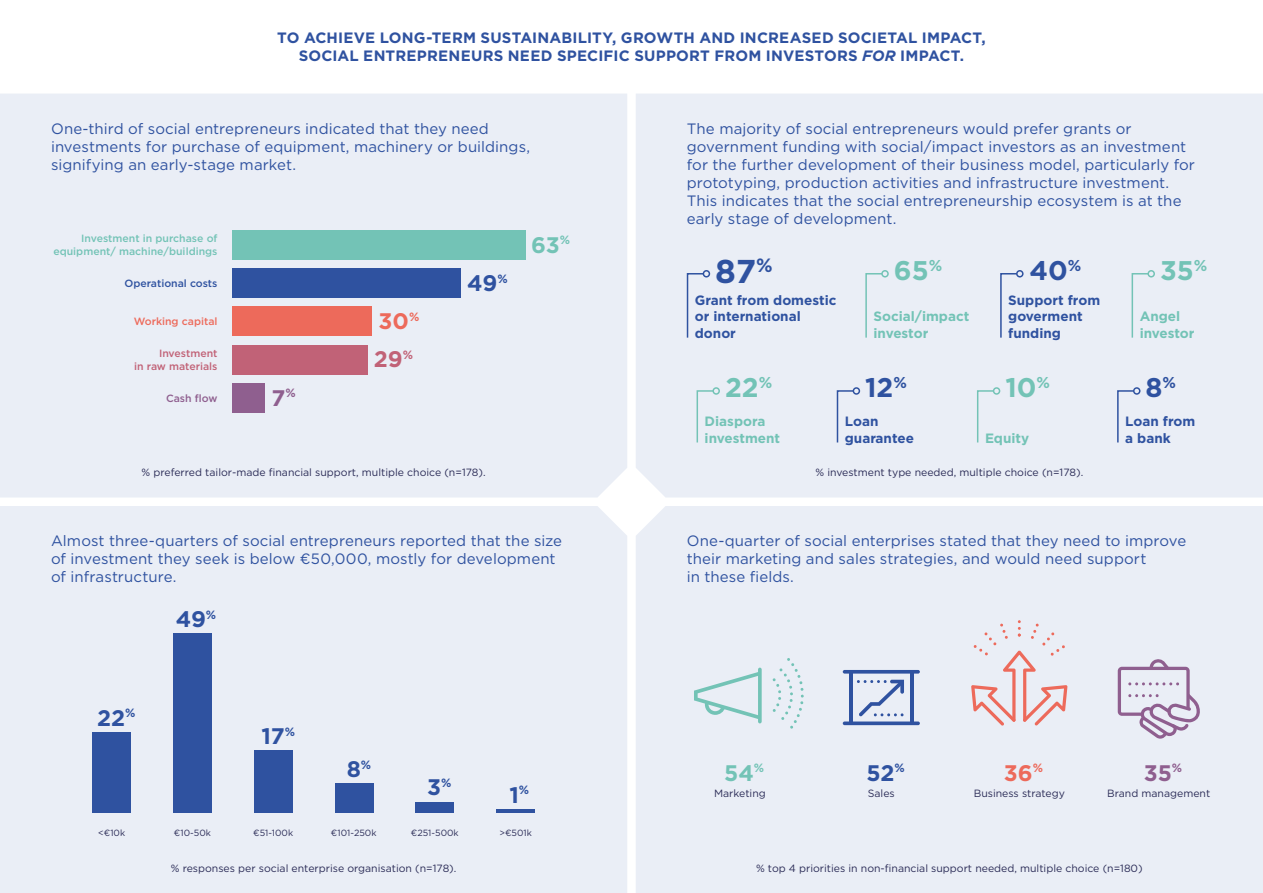
<style>
.page{position:relative;width:1263px;height:893px;background:#fff}
.page>*{position:absolute;margin:0;border:0;box-sizing:border-box;transform-origin:0 0}
.t1{font:700 33px "Gotham";color:#2f52a0}
.t2{font:700 27px "Gotham";color:#73c3b6}
.t3{font:700 27px "Gotham";color:#2f52a0}
.t4{font:700 22.5px "Gotham";letter-spacing:-.01em;color:#2f52a0}
.t5{font:700 22.5px/38.2px "Gotham";color:#ed6a5b}
.t6{font:700 22.5px "Gotham";color:#73c3b6}
.t7{font:700 22.5px "Gotham";color:#8f5f8f}
.t8{font:15px/18px "Gotham";letter-spacing:.005em;color:#2f52a0}
.t9{font:700 15px/18px "Gotham";letter-spacing:.015em;color:#2f52a0;text-align:center}
.t10{font:700 13.5px/16.2px "Gotham";color:#2f52a0}
.t11{font:700 13.5px/16.2px "Gotham";color:#73c3b6}
.t12{font:10.5px "Gotham";color:#2b2c57}
.t13{font:500 10.5px/12.6px "Gotham";color:#73c3b6;text-align:right}
.t14{font:500 10.5px/12.6px "Gotham";color:#c16277;text-align:right}
.t15{font:500 10.5px "Gotham";color:#2f52a0}
.t16{font:500 10.5px "Gotham";color:#ed6a5b}
.t17{font:500 10.5px "Gotham";color:#8f5f8f}
.t18{font:9px "Gotham";color:#2b2c57}
.s1{font-style:italic}
.s2{color:#c16277}
</style>
<div class="page">
<div style="left:636px;top:94px;width:627px;height:403px;background:#eaeef6"></div>
<div style="left:0;top:94px;width:627px;height:403px;background:#eaeef6"></div>
<div style="left:636px;top:506px;width:627px;height:387px;background:#eaeef6"></div>
<div style="left:0;top:506px;width:627px;height:387px;background:#eaeef6"></div>
<div style="left:232px;top:230px;width:294px;height:30px;background:#73c3b6"></div>
<div style="left:232px;top:268px;width:229px;height:30px;background:#2f52a0"></div>
<div style="left:232px;top:306px;width:140px;height:30px;background:#ed6a5b"></div>
<div style="left:232px;top:345px;width:136px;height:29px;background:#c16277"></div>
<div style="left:232px;top:383px;width:33px;height:30px;background:#8f5f8f"></div>
<svg style="left:865px;top:272px;width:18px;height:67px"></svg>
<div style="left:881px;top:270px;width:8px;height:8px;border:2px solid #73c3b6;border-radius:50%"></div>
<svg style="left:999px;top:272px;width:19px;height:67px"></svg>
<div style="left:1016px;top:270px;width:7px;height:8px;border:2px solid #2f52a0;border-radius:50%"></div>
<svg style="left:686px;top:272px;width:19px;height:67px"></svg>
<div style="left:703px;top:270px;width:7px;height:8px;border:2px solid #2f52a0;border-radius:50%"></div>
<svg style="left:1131px;top:272px;width:19px;height:67px"></svg>
<div style="left:1147px;top:270px;width:8px;height:8px;border:2px solid #73c3b6;border-radius:50%"></div>
<svg style="left:696px;top:389px;width:19px;height:55px"></svg>
<div style="left:712px;top:387px;width:8px;height:8px;border:2px solid #73c3b6;border-radius:50%"></div>
<svg style="left:976px;top:389px;width:19px;height:55px"></svg>
<div style="left:993px;top:387px;width:7px;height:8px;border:2px solid #73c3b6;border-radius:50%"></div>
<svg style="left:836px;top:389px;width:19px;height:55px"></svg>
<div style="left:853px;top:387px;width:7px;height:8px;border:2px solid #2f52a0;border-radius:50%"></div>
<svg style="left:1116px;top:389px;width:19px;height:55px"></svg>
<div style="left:1133px;top:387px;width:7px;height:8px;border:2px solid #2f52a0;border-radius:50%"></div>
<div style="left:173px;top:633px;width:39px;height:180px;background:#2f52a0"></div>
<div style="left:92px;top:732px;width:39px;height:81px;background:#2f52a0"></div>
<div style="left:254px;top:750px;width:38px;height:63px;background:#2f52a0"></div>
<div style="left:335px;top:783px;width:38px;height:30px;background:#2f52a0"></div>
<div style="left:416px;top:802px;width:38px;height:11px;background:#2f52a0"></div>
<hr style="left:496px;top:809px;width:39px;height:4px;background:#2f52a0">
<svg style="left:758px;top:668px;width:4px;height:55px"></svg>
<svg style="left:694px;top:672px;width:66px;height:47px;background:#d0e4e8"></svg>
<svg style="left:772px;top:658px;width:32px;height:71px;background:#e0eaf1"></svg>
<svg style="left:971px;top:620px;width:96px;height:105px;background:#eadade"></svg>
<svg style="left:1118px;top:659px;width:82px;height:80px;background:#d5cdde"></svg>
<svg style="left:843px;top:670px;width:77px;height:4px"></svg>
<svg style="left:843px;top:721px;width:77px;height:4px"></svg>
<hr style="left:849px;top:671px;width:3px;height:52px;background:#2f52a0">
<hr style="left:910px;top:671px;width:4px;height:52px;background:#2f52a0">
<svg style="left:857px;top:680px;width:47px;height:36px;background:#c4cee4"></svg>
<p class="t9" style="left:277px;top:30px;width:710px">TO ACHIEVE LONG-TERM SUSTAINABILITY, GROWTH AND INCREASED SOCIETAL IMPACT,<br>SOCIAL ENTREPRENEURS NEED SPECIFIC SUPPORT FROM INVESTORS <span class="s1">FOR</span> IMPACT.</p>
<p class="t8" style="left:51px;top:120px;width:481px">One-third of social entrepreneurs indicated that they need investments for purchase of equipment, machinery or buildings, signifying an early-stage market.</p>
<p class="t13" style="left:53px;top:233px;width:166px">Investment in purchase of equipment/ machine/buildings</p>
<p class="t15" style="left:125px;top:278px;width:95px">Operational costs</p>
<p class="t16" style="left:134px;top:317px;width:85px">Working capital</p>
<p class="t14" style="left:134px;top:347px;width:85px">Investment<br>in raw materials</p>
<p class="t17" style="left:166px;top:393px;width:53px">Cash flow</p>
<h3 class="t7" style="left:271px;top:388px;width:26px">7<sup>%</sup></h3>
<h3 class="t5" style="left:374px;top:303px;width:47px">30<sup>%<br></sup><span class="s2">29</span><sup>%</sup></h3>
<h3 class="t4" style="left:467px;top:273px;width:42px">49<sup>%</sup></h3>
<h3 class="t6" style="left:531px;top:235px;width:40px">63<sup>%</sup></h3>
<p class="t8" style="left:687px;top:120px;width:510px">The majority of social entrepreneurs would prefer grants or government funding with social/impact investors as an investment for the further development of their business model, particularly for prototyping, production activities and infrastructure investment.<br>This indicates that the social entrepreneurship ecosystem is at the early stage of development.</p>
<h2 class="t2" style="left:894px;top:259px;width:50px">65<sup>%</sup></h2>
<p class="t11" style="left:873px;top:309px;width:97px">Social/impact investor</p>
<h1 class="t1" style="left:715px;top:257px;width:59px">87<sup>%</sup></h1>
<h2 class="t3" style="left:1029px;top:259px;width:53px">40<sup>%</sup></h2>
<h2 class="t2" style="left:1160px;top:259px;width:49px">35<sup>%</sup></h2>
<p class="t11" style="left:1140px;top:309px;width:56px">Angel investor</p>
<p class="t10" style="left:695px;top:293px;width:143px">Grant from domestic or international donor</p>
<p class="t10" style="left:1008px;top:293px;width:93px">Support from goverment funding</p>
<h2 class="t2" style="left:725px;top:376px;width:49px">22<sup>%</sup></h2>
<p class="t11" style="left:705px;top:414px;width:77px">Diaspora investment</p>
<h2 class="t3" style="left:865px;top:376px;width:43px">12<sup>%</sup></h2>
<p class="t10" style="left:845px;top:414px;width:71px">Loan guarantee</p>
<h2 class="t2" style="left:1005px;top:376px;width:46px">10<sup>%</sup></h2>
<p class="t11" style="left:985px;top:430px;width:46px">Equity</p>
<h2 class="t3" style="left:1145px;top:376px;width:32px">8<sup>%</sup></h2>
<p class="t10" style="left:1125px;top:414px;width:72px">Loan from a bank</p>
<p class="t12" style="left:142px;top:468px;width:346px">% preferred tailor-made financial support, multiple choice (n=178).</p>
<p class="t12" style="left:815px;top:468px;width:269px">% investment type needed, multiple choice (n=178).</p>
<p class="t8" style="left:51px;top:533px;width:513px">Almost three-quarters of social entrepreneurs reported that the size of investment they seek is below €50,000, mostly for development of infrastructure.</p>
<p class="t8" style="left:687px;top:533px;width:501px">One-quarter of social enterprises stated that they need to improve their marketing and sales strategies, and would need support<br>in these fields.</p>
<h3 class="t4" style="left:97px;top:708px;width:40px">22<sup>%</sup></h3>
<h3 class="t4" style="left:176px;top:609px;width:42px">49<sup>%</sup></h3>
<h3 class="t4" style="left:261px;top:726px;width:35px">17<sup>%</sup></h3>
<h3 class="t4" style="left:347px;top:759px;width:26px">8<sup>%</sup></h3>
<h3 class="t4" style="left:427px;top:777px;width:26px">3<sup>%</sup></h3>
<h3 class="t4" style="left:509px;top:785px;width:21px">1<sup>%</sup></h3>
<p class="t18" style="left:98px;top:829px;width:29px">&lt;€10k</p>
<p class="t18" style="left:174px;top:829px;width:39px">€10-50k</p>
<p class="t18" style="left:253px;top:829px;width:41px">€51-100k</p>
<p class="t18" style="left:331px;top:829px;width:47px">€101-250k</p>
<p class="t18" style="left:411px;top:829px;width:49px">€251-500k</p>
<p class="t18" style="left:499px;top:829px;width:34px">&gt;€501k</p>
<h3 class="t6" style="left:724px;top:763px;width:41px">54<sup>%</sup></h3>
<p class="t12" style="left:714px;top:789px;width:53px">Marketing</p>
<h3 class="t4" style="left:866px;top:763px;width:40px">52<sup>%</sup></h3>
<p class="t12" style="left:868px;top:789px;width:29px">Sales</p>
<h3 class="t5" style="left:1004px;top:755px;width:41px">36<sup>%</sup></h3>
<p class="t12" style="left:974px;top:789px;width:93px">Business strategy</p>
<h3 class="t7" style="left:1144px;top:763px;width:40px">35<sup>%</sup></h3>
<p class="t12" style="left:1107px;top:789px;width:104px">Brand management</p>
<p class="t12" style="left:171px;top:863px;width:287px">% responses per social enterprise organisation (n=178).</p>
<p class="t12" style="left:756px;top:863px;width:388px">% top 4 priorities in non-financial support needed, multiple choice (n=180)</p>
</div>
